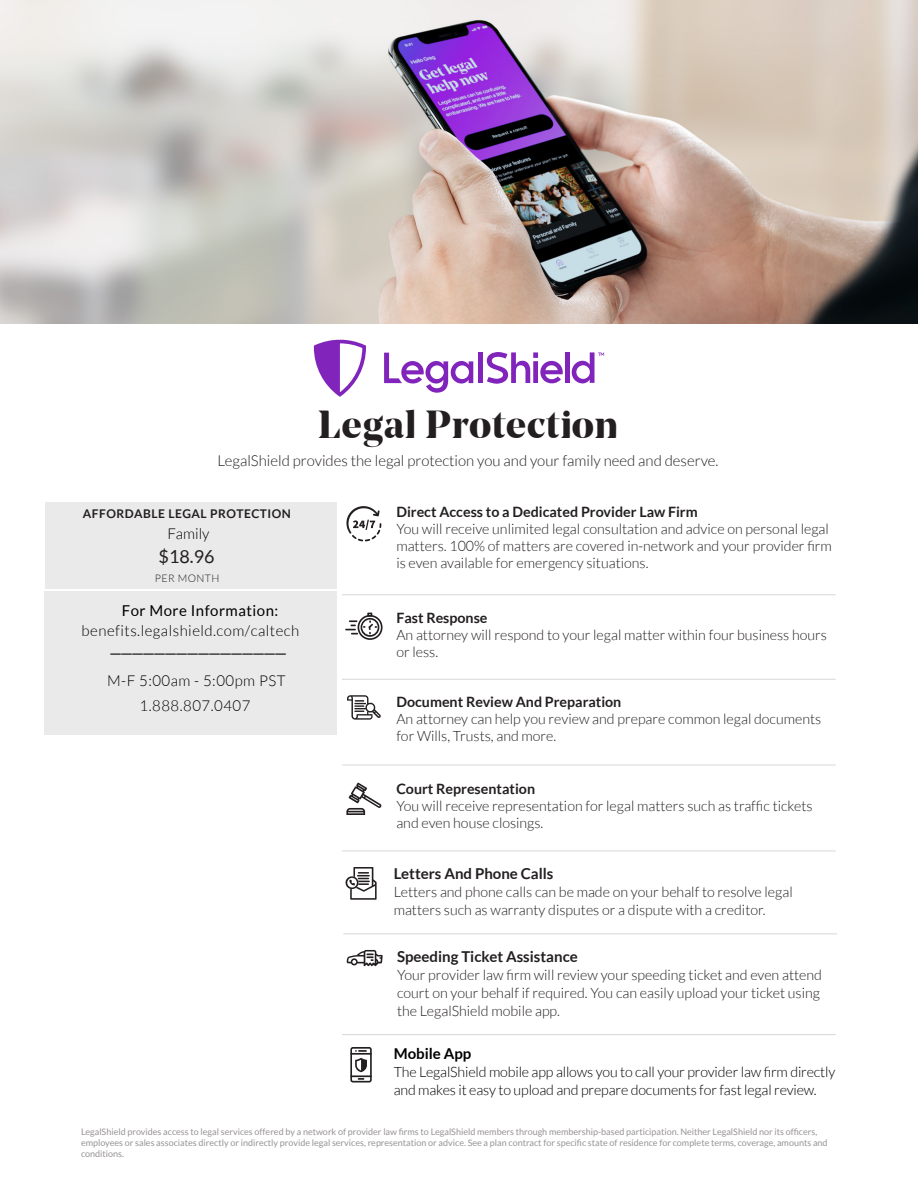
<style>
.page{position:relative;width:918px;height:1188px;background:#fff}
.page>*{position:absolute;margin:0;border:0;box-sizing:border-box;transform-origin:0 0}
.Body_Copy{font:39px "Swift Justice";letter-spacing:.025em;color:#231f20}
.t1{font:21px "Minion Pro";color:#000}
.t2{font:18px "Best Defense";color:#231f20}
.t3{font:300 15px/25px "Best Defense";letter-spacing:.03em;color:#000;text-align:center}
.Body_Copy-2{font:300 15px "Best Defense";color:#231f20}
.LS_Bold_Body_Headers{font:700 15px "Best Defense";color:#231f20}
.t4{font:15px "Best Defense";letter-spacing:.03em;color:#000}
.LS_Bold_Body_Headers-2{font:700 15px "Best Defense";color:#000}
.Body_Text{font:300 14.25px/17.1px "Best Defense";color:#231f20}
.Body_Text-2{font:300 14.25px/18px "Best Defense";letter-spacing:-.01em;color:#000}
.LS_Bold_Body_Headers-3{font:700 14.25px "Best Defense";color:#231f20}
.t5{font:700 12px "Best Defense";letter-spacing:.04em;color:#231f20}
.t6{font:300 10.5px "Best Defense";letter-spacing:.04em;color:#231f20}
.Disclosure{font:9px/10.8px "Best Defense";color:#989394}
</style>
<div class="page">
<img style="left:0;top:0;width:918px;height:324px">
<svg style="left:346px;top:506px;width:35px;height:35px"></svg>
<svg style="left:345px;top:613px;width:38px;height:27px"></svg>
<svg style="left:347px;top:695px;width:34px;height:25px"></svg>
<svg style="left:346px;top:783px;width:36px;height:32px"></svg>
<svg style="left:345px;top:867px;width:32px;height:33px"></svg>
<svg style="left:347px;top:950px;width:36px;height:16px"></svg>
<svg style="left:350px;top:1047px;width:22px;height:36px"></svg>
<hr style="left:342px;top:594px;width:494px;height:1px;background:#d6d7d8">
<hr style="left:342px;top:679px;width:494px;height:1px;background:#d6d7d8">
<hr style="left:342px;top:765px;width:494px;height:1px;background:#d6d7d8">
<hr style="left:342px;top:851px;width:494px;height:1px;background:#d6d7d8">
<hr style="left:343px;top:934px;width:494px;height:1px;background:#d6d7d8">
<hr style="left:342px;top:1034px;width:494px;height:1px;background:#d6d7d8">
<div style="left:44px;top:591px;width:293px;height:143px;background:#eaeaea"></div>
<svg style="left:384px;top:353px;width:89px;height:40px"></svg>
<div style="left:478px;top:353px;width:5px;height:30px;background:#8124bb"></div>
<svg style="left:314px;top:339px;width:52px;height:58px"></svg>
<svg style="left:487px;top:352px;width:76px;height:32px"></svg>
<div style="left:565px;top:352px;width:5px;height:31px;background:#8124bb"></div>
<svg style="left:572px;top:352px;width:32px;height:31px"></svg>
<div style="left:46px;top:503px;width:291px;height:86px;background:#eaeaea"></div>
<p class="Body_Copy" style="left:318px;top:400px;width:301px">Legal Protection</p>
<p class="Body_Copy-2" style="left:217px;top:453px;width:503px">LegalShield provides the legal protection you and your family need and deserve.</p>
<p class="t5" style="left:83px;top:507px;width:209px">AFFORDABLE LEGAL PROTECTION</p>
<p class="t3" style="left:167px;top:521px;width:44px">Family</p>
<p class="t2" style="left:159px;top:546px;width:58px">$18.96</p>
<p class="t6" style="left:155px;top:573px;width:66px">PER MONTH</p>
<p class="t4" style="left:122px;top:602px;width:158px">For More Information:</p>
<p class="t3" style="left:82px;top:618px;width:219px">benefits.legalshield.com/caltech</p>
<h2 class="t1" style="left:111px;top:631px;width:177px">________________</h2>
<p class="t3" style="left:107px;top:668px;width:180px">M-F 5:00am - 5:00pm PST<br>1.888.807.0407</p>
<p class="LS_Bold_Body_Headers-3" style="left:396px;top:504px;width:303px">Direct Access to a Dedicated Provider Law Firm</p>
<p class="Body_Text" style="left:396px;top:521px;width:437px">You will receive unlimited legal consultation and advice on personal legal matters. 100% of matters are covered in-network and your provider firm is even available for emergency situations.</p>
<p class="LS_Bold_Body_Headers-3" style="left:396px;top:610px;width:93px">Fast Response</p>
<p class="Body_Text" style="left:396px;top:627px;width:432px">An attorney will respond to your legal matter within four business hours or less.</p>
<p class="LS_Bold_Body_Headers-3" style="left:396px;top:694px;width:227px">Document Review And Preparation</p>
<p class="Body_Text" style="left:396px;top:711px;width:426px">An attorney can help you review and prepare common legal documents for Wills, Trusts, and more.</p>
<p class="LS_Bold_Body_Headers-3" style="left:396px;top:780px;width:140px">Court Representation</p>
<p class="Body_Text" style="left:396px;top:797px;width:418px">You will receive representation for legal matters such as traffic tickets and even house closings.</p>
<p class="LS_Bold_Body_Headers" style="left:394px;top:865px;width:161px">Letters And Phone Calls</p>
<p class="Body_Text" style="left:394px;top:883px;width:400px;line-height:18px">Letters and phone calls can be made on your behalf to resolve legal matters such as warranty disputes or a dispute with a creditor.</p>
<p class="LS_Bold_Body_Headers" style="left:397px;top:948px;width:182px">Speeding Ticket Assistance</p>
<p class="Body_Text" style="left:397px;top:966px;width:426px;line-height:18px">Your provider law firm will review your speeding ticket and even attend court on your behalf if required. You can easily upload your ticket using the LegalShield mobile app.</p>
<p class="LS_Bold_Body_Headers-2" style="left:394px;top:1045px;width:79px">Mobile App</p>
<p class="Body_Text-2" style="left:394px;top:1063px;width:443px">The LegalShield mobile app allows you to call your provider law firm directly and makes it easy to upload and prepare documents for fast legal review.</p>
<p class="Disclosure" style="left:81px;top:1126px;width:748px">LegalShield provides access to legal services offered by a network of provider law firms to LegalShield members through membership-based participation. Neither LegalShield nor its officers, employees or sales associates directly or indirectly provide legal services, representation or advice. See a plan contract for specific state of residence for complete terms, coverage, amounts and conditions.</p>
</div>
